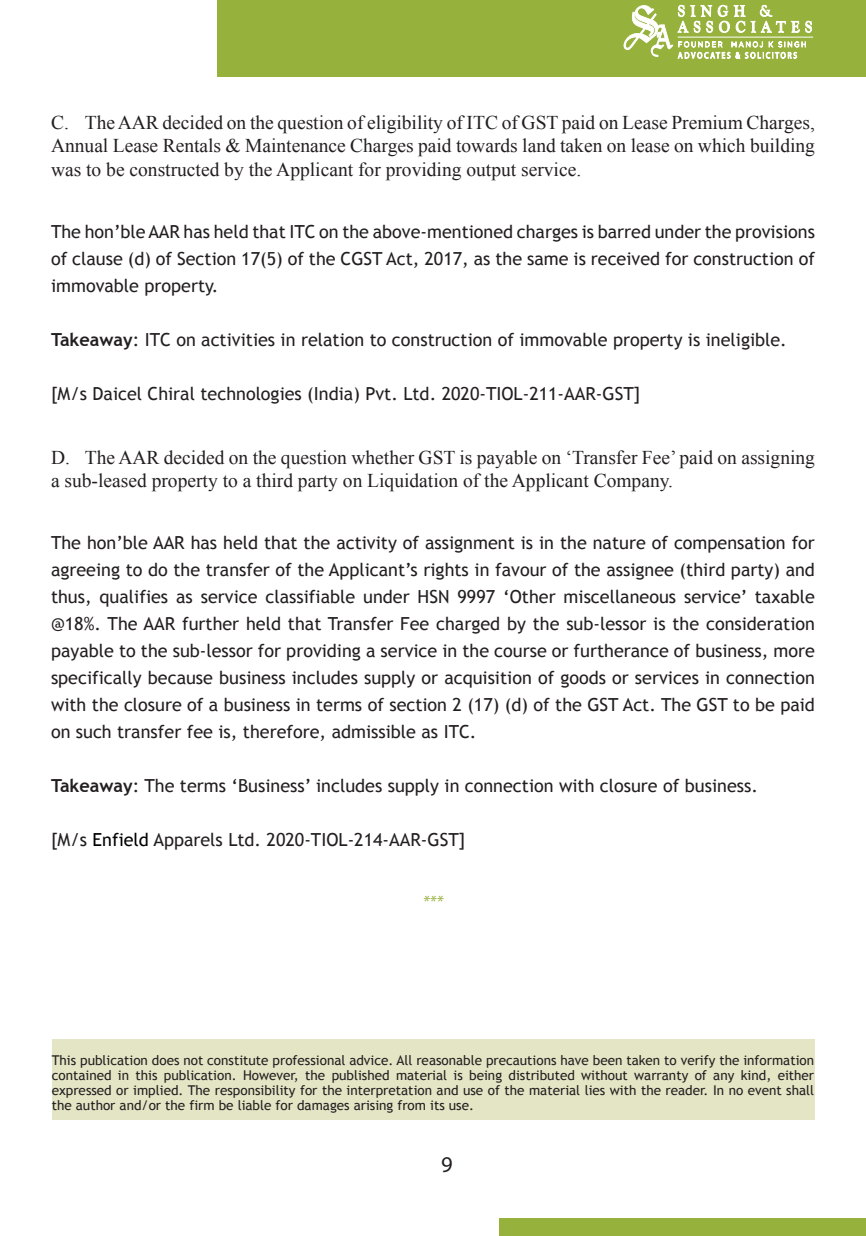
<style>
.page{position:relative;width:866px;height:1236px;background:#fff}
.page>*{position:absolute;margin:0;border:0;box-sizing:border-box;transform-origin:0 0}
.t1{font:22.5px "Myriad Pro";color:#231f20}
.t2{font:19.5px/23.4px "Times New Roman";color:#231f20;text-align:justify}
.Tx{font:18px/27px "Trebuchet MS";color:#231f20;text-align:justify}
.Eand{font:italic 16.5px "Myriad Pro";color:#96b13c}
.Tx-2{font:13.5px/15px "Trebuchet MS";color:#231f20;text-align:justify}
.s1{font-weight:700}
.s2{color:#000}
</style>
<div class="page">
<div style="left:218px;top:0;width:648px;height:77px;background:#96b13c"></div>
<div style="left:500px;top:1218px;width:366px;height:18px;background:#96b13c"></div>
<hr style="left:678px;top:37px;width:135px;height:1px;background:#fff">
<svg style="left:623px;top:4px;width:189px;height:55px"></svg>
<div style="left:52px;top:1039px;width:762px;height:81px;background:#e4e5c5"></div>
<h2 class="t2" style="left:51px;top:110px;width:765px">C. The AAR decided on the question of eligibility of ITC of GST paid on Lease Premium Charges, Annual Lease Rentals &amp; Maintenance Charges paid towards land taken on lease on which building was to be constructed by the Applicant for providing output service.</h2>
<p class="Tx" style="left:51px;top:219px;width:765px">The hon’ble AAR has held that ITC on the above-mentioned charges is barred under the provisions of clause (d) of Section 17(5) of the CGST Act, 2017, as the same is received for construction of immovable property.</p>
<p class="Tx" style="left:51px;top:327px;width:737px"><span class="s1">Takeaway</span>: ITC on activities in relation to construction of immovable property is ineligible.</p>
<p class="Tx" style="left:51px;top:381px;width:591px">[M/s Daicel Chiral technologies (India) Pvt. Ltd. 2020-TIOL-211-AAR-GST]</p>
<h2 class="t2" style="left:51px;top:445px;width:765px">D. The AAR decided on the question whether GST is payable on ‘Transfer Fee’ paid on assigning a sub-leased property to a third party on Liquidation of the Applicant Company.</h2>
<p class="Tx" style="left:51px;top:530px;width:765px">The hon’ble AAR has held that the activity of assignment is in the nature of compensation for agreeing to do the transfer of the Applicant’s rights in favour of the assignee (third party) and thus, qualifies as service classifiable under HSN 9997 ‘Other miscellaneous service’ taxable @18%. The AAR further held that Transfer Fee charged by the sub-lessor is the consideration payable to the sub-lessor for providing a service in the course or furtherance of business, more specifically because business includes supply or acquisition of goods or services in connection with the closure of a business in terms of section 2 (17) (d) of the GST Act. The GST to be paid on such transfer fee is, therefore, admissible as ITC.</p>
<p class="Tx" style="left:51px;top:773px;width:708px"><span class="s1">Takeaway</span>: The terms ‘Business’ includes supply in connection with closure of business.</p>
<p class="Tx" style="left:51px;top:827px;width:416px">[M/s <span class="s2">Enfield</span> Apparels Ltd. 2020-TIOL-214-AAR-GST]</p>
<p class="Eand" style="left:423px;top:892px;width:22px">***</p>
<p class="Tx-2" style="left:52px;top:1052px;width:764px">This publication does not constitute professional advice. All reasonable precautions have been taken to verify the information contained in this publication. However, the published material is being distributed without warranty of any kind, either expressed or implied. The responsibility for the interpretation and use of the material lies with the reader. In no event shall the author and/or the firm be liable for damages arising from its use.</p>
<p class="t1" style="left:441px;top:1150px;width:13px">9</p>
</div>
